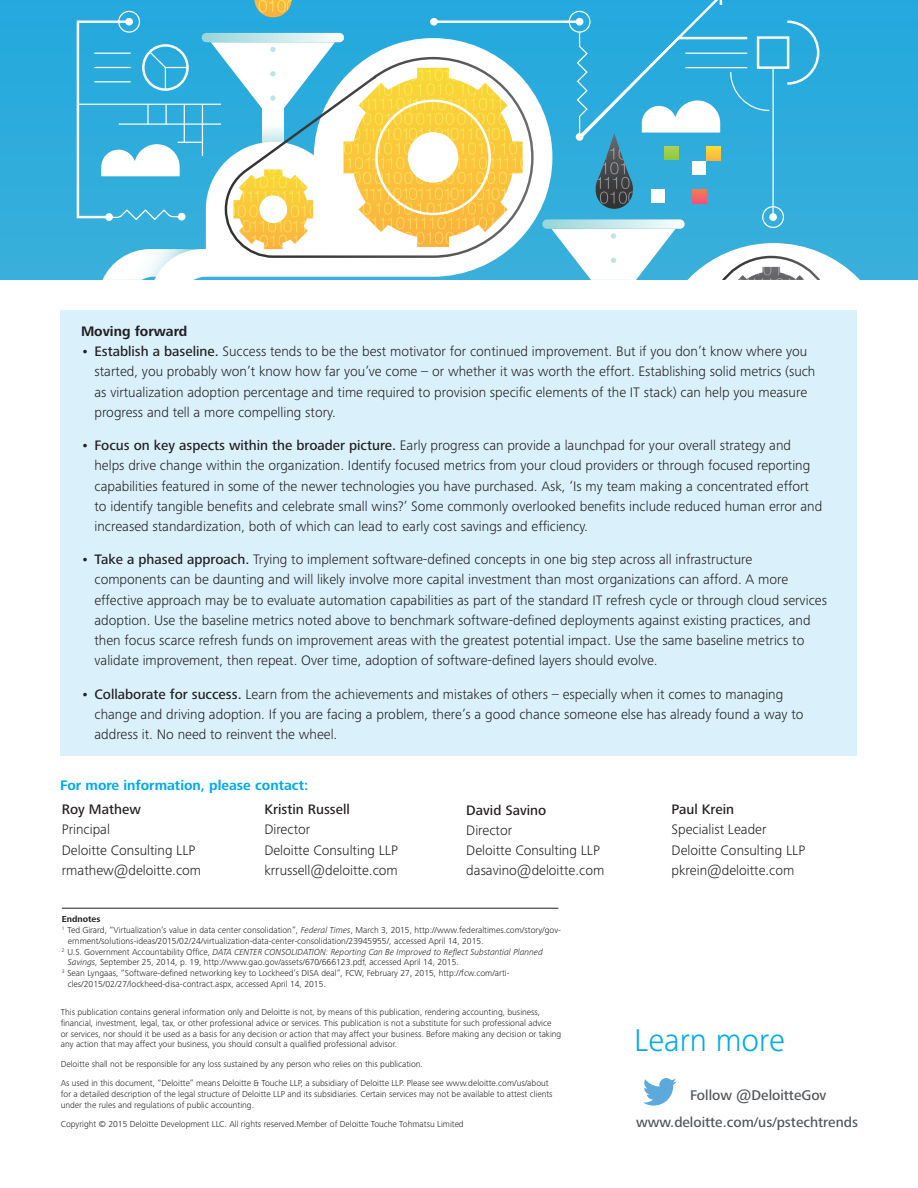
<style>
.page{position:relative;width:918px;height:1188px;background:#fff}
.page>*{position:absolute;margin:0;border:0;box-sizing:border-box;transform-origin:0 0}
.t1{font:300 32.7px "Frutiger Next Pro";color:#00abe7}
.t2{font:500 14.55px/27px "Frutiger Next Pro";color:#525659}
.Body_styles_Body_cop{font:300 14.25px/20.2px "Frutiger Next Pro";color:#231f20}
.t3{font:500 14.25px "Frutiger Next Pro";color:#231f20}
.Subhead_styles_B_Sub{font:700 14.25px "Frutiger Next Pro";color:#00abe7}
.Subhead_styles_B_Sub-2{font:700 14.25px "Frutiger Next Pro";color:#231f20}
.Endnote_text{font:300 9px/10.8px "Frutiger Next Pro";color:#231f20}
.t4{font:700 9px "Frutiger Next Pro";color:#231f20}
.s1{font-weight:500}
.s2{font-style:italic}
</style>
<div class="page">
<svg style="left:643px;top:1078px;width:34px;height:28px"></svg>
<div style="left:0;top:0;width:918px;height:280px;background:#2eacdd"></div>
<div style="left:202px;top:33px;width:142px;height:9px;background:#f9fcfc;border-radius:5px"></div>
<svg style="left:335px;top:38px;width:217px;height:239px"></svg>
<svg style="left:335px;top:56px;width:200px;height:203px"></svg>
<svg style="left:706px;top:147px;width:14px;height:14px"></svg>
<div style="left:692px;top:161px;width:14px;height:13px;background:#fff"></div>
<svg style="left:665px;top:146px;width:13px;height:14px"></svg>
<svg style="left:692px;top:189px;width:14px;height:14px"></svg>
<div style="left:651px;top:189px;width:14px;height:14px;background:#fff"></div>
<hr style="left:433px;top:20px;width:147px;height:3px;background:#fff">
<div style="left:757px;top:36px;width:32px;height:33px;border:2px solid #fff"></div>
<svg style="left:785px;top:20px;width:35px;height:65px"></svg>
<hr style="left:772px;top:68px;width:2px;height:149px;background:#fff">
<div style="left:430px;top:18px;width:8px;height:8px;background:#fff;border-radius:50%"></div>
<div style="left:569px;top:11px;width:22px;height:22px;border:1px solid #fff;border-radius:50%"></div>
<div style="left:762px;top:206px;width:22px;height:22px;border:1px solid #fff;border-radius:50%"></div>
<div style="left:769px;top:213px;width:8px;height:8px;background:#fff;border-radius:50%"></div>
<svg style="left:576px;top:0;width:194px;height:140px"></svg>
<svg style="left:75px;top:0;width:260px;height:280px"></svg>
<hr style="left:119px;top:123px;width:29px;height:2px;background:#fff">
<svg style="left:542px;top:219px;width:143px;height:10px"></svg>
<svg style="left:546px;top:229px;width:347px;height:51px"></svg>
<svg style="left:596px;top:133px;width:37px;height:76px"></svg>
<svg style="left:597px;top:148px;width:36px;height:56px"></svg>
<div style="left:61px;top:310px;width:796px;height:446px;background:#daf1fb"></div>
<hr style="left:62px;top:908px;width:496px;height:1px;background:#231f20">
<p class="Subhead_styles_B_Sub-2" style="left:81px;top:323px;width:108px">Moving forward</p>
<p class="Body_styles_Body_cop" style="left:94px;top:341px;width:722px;text-indent:-14px"><span class="s1">• Establish a baseline.</span> Success tends to be the best motivator for continued improvement. But if you don’t know where you started, you probably won’t know how far you’ve come – or whether it was worth the effort. Establishing solid metrics (such as virtualization adoption percentage and time required to provision specific elements of the IT stack) can help you measure progress and tell a more compelling story.</p>
<p class="Body_styles_Body_cop" style="left:94px;top:435px;width:729px;text-indent:-14px"><span class="s1">• Focus on key aspects within the broader picture.</span> Early progress can provide a launchpad for your overall strategy and helps drive change within the organization. Identify focused metrics from your cloud providers or through focused reporting capabilities featured in some of the newer technologies you have purchased. Ask, ‘Is my team making a concentrated effort to identify tangible benefits and celebrate small wins?’ Some commonly overlooked benefits include reduced human error and increased standardization, both of which can lead to early cost savings and efficiency.</p>
<p class="Body_styles_Body_cop" style="left:94px;top:549px;width:734px;text-indent:-14px"><span class="s1">• Take a phased approach.</span> Trying to implement software-defined concepts in one big step across all infrastructure components can be daunting and will likely involve more capital investment than most organizations can afford. A more effective approach may be to evaluate automation capabilities as part of the standard IT refresh cycle or through cloud services adoption. Use the baseline metrics noted above to benchmark software-defined deployments against existing practices, and then focus scarce refresh funds on improvement areas with the greatest potential impact. Use the same baseline metrics to validate improvement, then repeat. Over time, adoption of software-defined layers should evolve.</p>
<p class="Body_styles_Body_cop" style="left:94px;top:684px;width:711px;text-indent:-14px"><span class="s1">• Collaborate for success.</span> Learn from the achievements and mistakes of others – especially when it comes to managing change and driving adoption. If you are facing a problem, there’s a good chance someone else has already found a way to address it. No need to reinvent the wheel.</p>
<p class="Subhead_styles_B_Sub" style="left:60px;top:778px;width:250px">For more information, please contact:</p>
<p class="t3" style="left:264px;top:801px;width:87px">Kristin Russell</p>
<p class="Body_styles_Body_cop" style="left:264px;top:820px;width:47px">Director</p>
<p class="Body_styles_Body_cop" style="left:264px;top:840px;width:135px">Deloitte Consulting LLP</p>
<p class="Body_styles_Body_cop" style="left:264px;top:860px;width:135px">krrussell@deloitte.com</p>
<p class="t3" style="left:62px;top:801px;width:80px">Roy Mathew</p>
<p class="Body_styles_Body_cop" style="left:62px;top:820px;width:135px">Principal<br>Deloitte Consulting LLP</p>
<p class="Body_styles_Body_cop" style="left:62px;top:860px;width:141px">rmathew@deloitte.com</p>
<p class="t3" style="left:466px;top:802px;width:81px">David Savino</p>
<p class="Body_styles_Body_cop" style="left:466px;top:820px;width:135px">Director<br>Deloitte Consulting LLP</p>
<p class="Body_styles_Body_cop" style="left:466px;top:860px;width:139px">dasavino@deloitte.com</p>
<p class="t4" style="left:62px;top:914px;width:40px">Endnotes</p>
<p class="Endnote_text" style="left:68px;top:925px;width:495px;text-indent:-6px"><sup>1</sup> Ted Girard, “Virtualization’s value in data center consolidation”, <span class="s2">Federal Times</span>, March 3, 2015, http://www.federaltimes.com/story/gov&shy;ernment/solutions-ideas/2015/02/24/virtualization-data-center-consolidation/23945955/, accessed April 14, 2015.</p>
<p class="Endnote_text" style="left:68px;top:946px;width:477px;text-indent:-6px"><sup>2</sup> U.S. Government Accountability Office, <span class="s2">DATA CENTER CONSOLIDATION: Reporting Can Be Improved to Reflect Substantial Planned<br>Savings,</span> September 25, 2014, p. 19, http://www.gao.gov/assets/670/666123.pdf, accessed April 14, 2015.</p>
<p class="Endnote_text" style="left:68px;top:968px;width:443px;text-indent:-6px"><sup>3</sup> Sean Lyngaas, “Software-defined networking key to Lockheed’s DISA deal”, FCW, February 27, 2015, http://fcw.com/arti&shy;cles/2015/02/27/lockheed-disa-contract.aspx, accessed April 14, 2015.</p>
<p class="Endnote_text" style="left:61px;top:1007px;width:502px">This publication contains general information only and Deloitte is not, by means of this publication, rendering accounting, business, financial, investment, legal, tax, or other professional advice or services. This publication is not a substitute for such professional advice<br>or services, nor should it be used as a basis for any decision or action that may affect your business. Before making any decision or taking any action that may affect your business, you should consult a qualified professional advisor.</p>
<p class="Endnote_text" style="left:61px;top:1054px;width:490px;line-height:19.5px">Deloitte shall not be responsible for any loss sustained by any person who relies on this publication.<br>As used in this document, “Deloitte” means Deloitte &amp; Touche LLP, a subsidiary of Deloitte LLP. Please see www.deloitte.com/us/about</p>
<p class="Endnote_text" style="left:61px;top:1089px;width:493px">for a detailed description of the legal structure of Deloitte LLP and its subsidiaries. Certain services may not be available to attest clients under the rules and regulations of public accounting.</p>
<p class="Endnote_text" style="left:61px;top:1119px;width:405px">Copyright © 2015 Deloitte Development LLC. All rights reserved.Member of Deloitte Touche Tohmatsu Limited</p>
<p class="t3" style="left:672px;top:801px;width:64px">Paul Krein</p>
<p class="Body_styles_Body_cop" style="left:672px;top:820px;width:96px">Specialist Leader</p>
<p class="Body_styles_Body_cop" style="left:672px;top:840px;width:135px">Deloitte Consulting LLP</p>
<p class="Body_styles_Body_cop" style="left:672px;top:860px;width:124px">pkrein@deloitte.com</p>
<h1 class="t1" style="left:634px;top:1021px;width:152px">Learn more</h1>
<p class="t2" style="left:636px;top:1082px;width:223px;text-indent:54px">Follow @DeloitteGov www.deloitte.com/us/pstechtrends</p>
</div>
